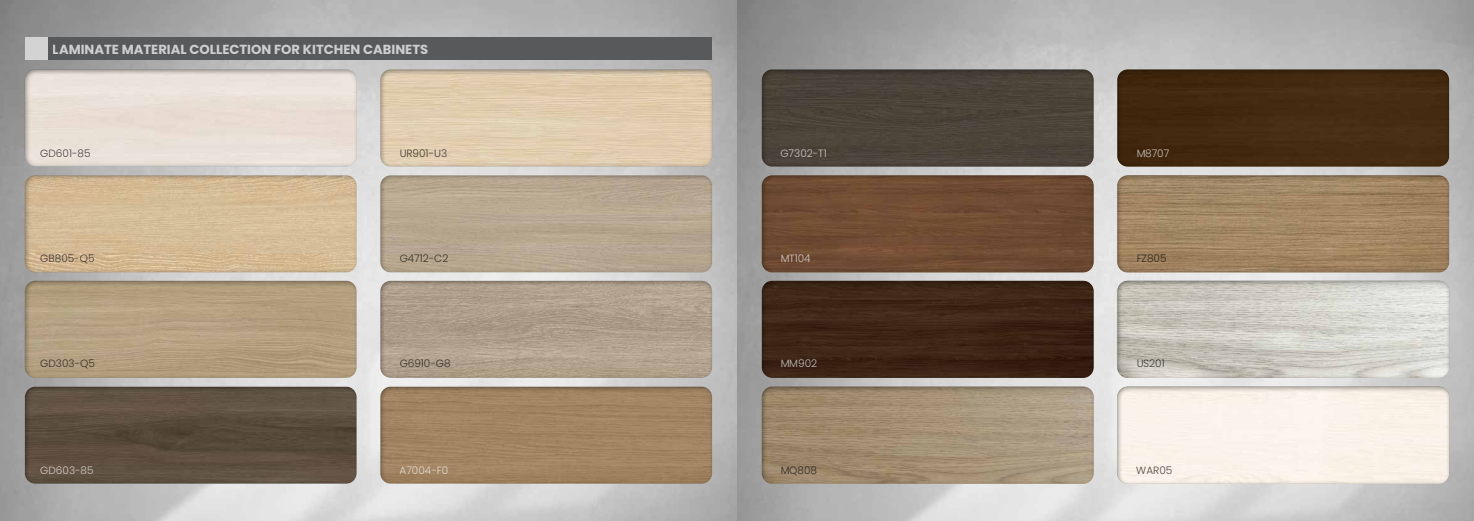
<style>
.page{position:relative;width:1474px;height:521px;background:#fff}
.page>*{position:absolute;margin:0;border:0;box-sizing:border-box;transform-origin:0 0}
.t1{font:700 13.12px "Poppins";color:#fff}
.t2{font:300 10.5px "Poppins";color:#000}
.t3{font:300 10.5px "Poppins";color:#fff}
</style>
<div class="page">
<div style="left:23px;top:68px;width:334px;height:99px;background:#000;opacity:.5"></div>
<div style="left:760px;top:68px;width:334px;height:99px;background:#4b4339"></div>
<div style="left:379px;top:68px;width:333px;height:99px;background:#000;opacity:.5"></div>
<div style="left:1116px;top:68px;width:333px;height:99px;background:#442a11"></div>
<div style="left:23px;top:174px;width:334px;height:99px;background:#000;opacity:.5"></div>
<div style="left:760px;top:174px;width:334px;height:99px;background:#000;opacity:.5"></div>
<div style="left:379px;top:174px;width:333px;height:99px;background:#000;opacity:.5"></div>
<div style="left:1116px;top:174px;width:333px;height:99px;background:#000;opacity:.5"></div>
<div style="left:23px;top:279px;width:334px;height:99px;background:#000;opacity:.5"></div>
<div style="left:760px;top:279px;width:334px;height:99px;background:#000;opacity:.5"></div>
<div style="left:379px;top:279px;width:333px;height:99px;background:#000;opacity:.5"></div>
<div style="left:1116px;top:279px;width:333px;height:99px;background:#000;opacity:.5"></div>
<div style="left:23px;top:385px;width:334px;height:99px;background:#000;opacity:.5"></div>
<div style="left:760px;top:385px;width:334px;height:99px;background:#000;opacity:.5"></div>
<div style="left:379px;top:385px;width:333px;height:99px;background:#000;opacity:.5"></div>
<div style="left:1116px;top:385px;width:333px;height:99px;background:#000;opacity:.5"></div>
<div style="left:47px;top:37px;width:665px;height:23px;background:#58595b"></div>
<div style="left:25px;top:37px;width:22px;height:23px;background:#d3d3d3"></div>
<p class="t1" style="left:53px;top:41px;width:377px">LAMINATE MATERIAL COLLECTION FOR KITCHEN CABINETS</p>
<p class="t2" style="left:40px;top:148px;width:52px">GD601-85</p>
<p class="t2" style="left:399px;top:148px;width:49px">UR901-U3</p>
<p class="t3" style="left:780px;top:148px;width:48px">G7302-T1</p>
<p class="t3" style="left:1136px;top:148px;width:35px">M8707</p>
<p class="t2" style="left:40px;top:253px;width:56px">GB805-Q5</p>
<p class="t2" style="left:399px;top:253px;width:50px">G4712-C2</p>
<p class="t3" style="left:780px;top:253px;width:32px">MT104</p>
<p class="t2" style="left:1136px;top:253px;width:32px">FZ805</p>
<p class="t2" style="left:40px;top:358px;width:56px">GD303-Q5</p>
<p class="t2" style="left:399px;top:358px;width:53px">G6910-G8</p>
<p class="t3" style="left:780px;top:358px;width:38px">MM902</p>
<p class="t2" style="left:1136px;top:358px;width:30px">US201</p>
<p class="t3" style="left:40px;top:464px;width:55px">GD603-85</p>
<p class="t3" style="left:399px;top:464px;width:50px">A7004-F0</p>
<p class="t2" style="left:780px;top:464px;width:38px">MQ808</p>
<p class="t2" style="left:1136px;top:464px;width:37px">WAR05</p>
</div>
